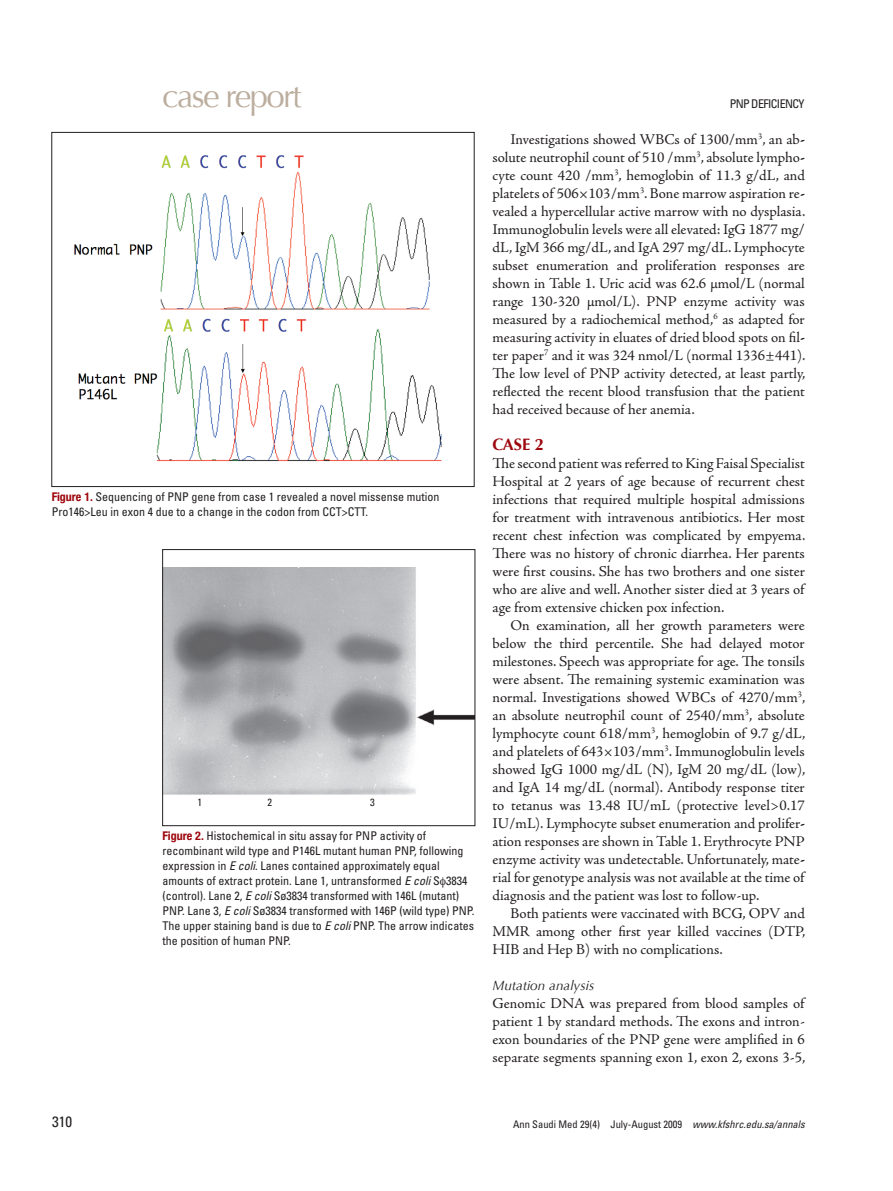
<style>
.page{position:relative;width:893px;height:1191px;background:#fff}
.page>*{position:absolute;margin:0;border:0;box-sizing:border-box;transform-origin:0 0}
.t1{font:33px "Optima";letter-spacing:-.05em;color:#bcae9e}
.t2{font:700 16.5px "Optima";color:#9d070d}
.t3{font:15px/18px "Adobe Jenson Pro";letter-spacing:-.005em;color:#231f20}
.t4{font:condensed 15px "Univers LT Std";color:#231f20}
.t5{font:italic 13.5px "Optima";letter-spacing:.005em;color:#231f20}
.t6{font:condensed 12px/15px "Univers LT Std";color:#231f20}
.t7{font:condensed 12px "Univers LT Std";letter-spacing:-.05em;color:#231f20}
.t8{font:condensed 10.5px "Univers LT Std";color:#231f20}
.s1{font-family:"Helvetica Neue";font-weight:700;color:#9d070d}
.s2{font-style:italic}
</style>
<div class="page">
<img style="left:74px;top:155px;width:368px;height:307px">
<div style="left:51px;top:132px;width:424px;height:355px;border:1px solid #231f20"></div>
<img style="left:164px;top:567px;width:309px;height:228px">
<div style="left:162px;top:549px;width:313px;height:277px;border:1px solid #231f20"></div>
<h1 class="t1" style="left:162px;top:76px;width:141px">case report</h1>
<p class="t6" style="left:52px;top:489px;width:124px"><span class="s1">Figure 1.</span> Sequencing of PNP</p>
<p class="t6" style="left:52px;top:489px;width:389px;text-indent:140px">gene from case 1 revealed a novel missense mution<br>Pro146&gt;Leu in exon 4 due to a change in the codon from CCT&gt;CTT.</p>
<p class="t8" style="left:197px;top:796px;width:6px">1</p>
<p class="t8" style="left:267px;top:796px;width:6px">2</p>
<p class="t8" style="left:370px;top:796px;width:6px">3</p>
<p class="t6" style="left:163px;top:828px;width:201px"><span class="s1">Figure 2.</span> Histochemical in situ assay for PNP</p>
<p class="t6" style="left:163px;top:828px;width:313px;text-indent:217px">activity of recombinant wild type and P146L mutant human PNP, following expression in <span class="s2">E coli</span>. Lanes contained approximately equal amounts of extract protein. Lane 1, untransformed <span class="s2">E coli</span> S 3834 (control). Lane 2, <span class="s2">E coli</span> Sø3834 transformed with 146L (mutant)<br>PNP. Lane 3, <span class="s2">E coli</span> Sø3834 transformed with 146P (wild type) PNP.<br>The upper staining band is due to <span class="s2">E coli</span> PNP. The arrow indicates the position of human PNP.</p>
<p class="t7" style="left:730px;top:96px;width:76px">pnp deficiency</p>
<p class="t3" style="left:493px;top:131px;width:314px;text-indent:18px">Investigations showed WBCs of 1300/mm<sup>3</sup>, an abs solute neutrophil count of 510 /mm<sup>3</sup>, absolute lymphoc cyte count 420 /mm<sup>3</sup>, hemoglobin of 11.3 g/dL, and platelets of 506×103/mm<sup>3</sup>. Bone marrow aspiration rev vealed a hypercellular active marrow with no dysplasia.<br>Immunoglobulin levels were all elevated: IgG 1877 mg/ dL, IgM 366 mg/dL, and IgA 297 mg/dL. Lymphocyte subset enumeration and proliferation responses are shown in Table 1. Uric acid was 62.6 µmol/L (normal range 130-320 µmol/L). PNP enzyme activity was measured by a radiochemical method,<sup>6</sup> as adapted for measuring activity in eluates of dried blood spots on filt ter paper<sup>7</sup> and it was 324 nmol/L (normal 1336±441).<br>The low level of PNP activity detected, at least partly, reflected the recent blood transfusion that the patient had received because of her anemia.</p>
<p class="t2" style="left:493px;top:435px;width:53px">CASE 2</p>
<p class="t3" style="left:493px;top:455px;width:314px;text-align:justify">The second patient was referred to King Faisal Specialist Hospital at 2 years of age because of recurrent chest infections that required multiple hospital admissions for treatment with intravenous antibiotics. Her most recent chest infection was complicated by empyema.<br>There was no history of chronic diarrhea. Her parents were first cousins. She has two brothers and one sister who are alive and well. Another sister died at 3 years of age from extensive chicken pox infection.</p>
<p class="t3" style="left:493px;top:617px;width:314px;text-indent:18px">On examination, all her growth parameters were below the third percentile. She had delayed motor milestones. Speech was appropriate for age. The tonsils were absent. The remaining systemic examination was normal. Investigations showed WBCs of 4270/mm<sup>3</sup>, an absolute neutrophil count of 2540/mm<sup>3</sup>, absolute lymphocyte count 618/mm<sup>3</sup>, hemoglobin of 9.7 g/dL, and platelets of 643×103/mm<sup>3</sup>. Immunoglobulin levels showed IgG 1000 mg/dL (N), IgM 20 mg/dL (low), and IgA 14 mg/dL (normal). Antibody response titer to tetanus was 13.48 IU/mL (protective level&gt;0.17<br>IU/mL). Lymphocyte subset enumeration and prolifera ation responses are shown in Table 1. Erythrocyte PNP enzyme activity was undetectable. Unfortunately, mater rial for genotype analysis was not available at the time of diagnosis and the patient was lost to follow-up.</p>
<p class="t3" style="left:493px;top:905px;width:314px;text-align:justify;text-indent:18px">Both patients were vaccinated with BCG, OPV and MMR among other first year killed vaccines (DTP, HIB and Hep B) with no complications.</p>
<p class="t5" style="left:493px;top:978px;width:103px">Mutation analysis</p>
<p class="t3" style="left:493px;top:995px;width:314px">Genomic DNA was prepared from blood samples of patient 1 by standard methods. The exons and intron&shy;exon boundaries of the PNP gene were amplified in 6 separate segments spanning exon 1, exon 2, exons 3-5,</p>
<p class="t4" style="left:52px;top:1111px;width:21px">310</p>
<p class="t8" style="left:513px;top:1118px;width:293px">Ann Saudi Med 29(4) July-August 2009 <span class="s2">www.kfshrc.edu.sa/annals</span></p>
</div>
